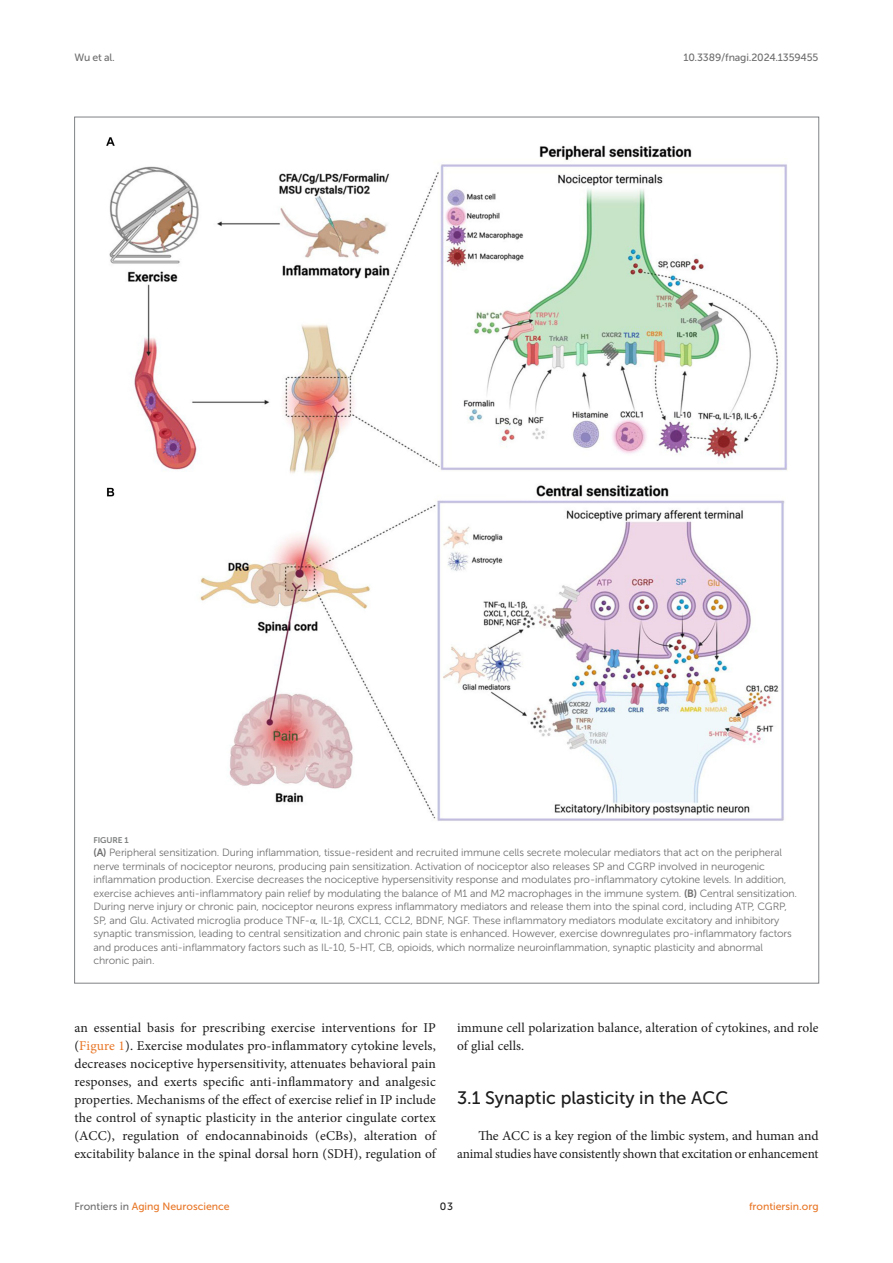
<style>
.page{position:relative;width:893px;height:1263px;background:#fff}
.page>*{position:absolute;margin:0;border:0;box-sizing:border-box;transform-origin:0 0}
.HEAD_2{font:18px "Museo Sans 500";color:#1b1c1b}
.TEXT{font:13.5px/18px "Minion Pro";letter-spacing:.01em;color:#1b1c1b;text-align:justify}
.TEXT_FLUSH{font:13.5px/18px "Minion Pro";letter-spacing:-.01em;color:#1b1c1b;text-align:right}
.FIG_LEG{font:10.5px/13.5px "Museo Sans 300";letter-spacing:-.01em;color:#706f70}
.t1{font:10.5px "Museo Sans 500";color:#e87626}
.t2{font:10.5px "Museo Sans 500";letter-spacing:-.015em;color:#706f70}
.t3{font:10.5px "Museo Sans 500";color:#1b1c1b}
.FIG_HD{font:8.25px "Museo Sans 700";letter-spacing:-.01em;color:#7e7f7f}
.s1{font-family:"Museo Sans 700"}
.s2{font-family:"STIX General"}
.s3{color:#e87626}
.s4{color:#706f70}
</style>
<div class="page">
<img style="left:106px;top:137px;width:682px;height:684px">
<p class="t2" style="left:74px;top:51px;width:42px">Wu et al.</p>
<p class="t2" style="left:683px;top:51px;width:137px">10.3389/fnagi.2024.1359455</p>
<p class="FIG_HD" style="left:94px;top:835px;width:37px">FIGURE 1</p>
<p class="FIG_LEG" style="left:94px;top:846px;width:705px"><span class="s1">(A)</span> Peripheral sensitization. During inflammation, tissue-resident and recruited immune cells secrete molecular mediators that act on the peripheral nerve terminals of nociceptor neurons, producing pain sensitization. Activation of nociceptor also releases SP and CGRP involved in neurogenic inflammation production. Exercise decreases the nociceptive hypersensitivity response and modulates pro-inflammatory cytokine levels. In addition, exercise achieves anti-inflammatory pain relief by modulating the balance of M1 and M2 macrophages in the immune system. <span class="s1">(B)</span> Central sensitization.<br>During nerve injury or chronic pain, nociceptor neurons express inflammatory mediators and release them into the spinal cord, including ATP, CGRP, SP, and Glu. Activated microglia produce TNF-<span class="s2">α</span>, IL-1<span class="s2">β</span>, CXCL1, CCL2, BDNF, NGF. These inflammatory mediators modulate excitatory and inhibitory synaptic transmission, leading to central sensitization and chronic pain state is enhanced. However, exercise downregulates pro-inflammatory factors and produces anti-inflammatory factors such as IL-10, 5-HT, CB, opioids, which normalize neuroinflammation, synaptic plasticity and abnormal chronic pain.</p>
<p class="TEXT" style="left:74px;top:1019px;width:363px">an essential basis for prescribing exercise interventions for IP (<span class="s3">Figure 1</span>). Exercise modulates pro-inflammatory cytokine levels, decreases nociceptive hypersensitivity, attenuates behavioral pain responses, and exerts specific anti-inflammatory and analgesic properties. Mechanisms of the effect of exercise relief in IP include the control of synaptic plasticity in the anterior cingulate cortex (ACC), regulation of endocannabinoids (eCBs), alteration of excitability balance in the spinal dorsal horn (SDH), regulation of</p>
<p class="TEXT" style="left:457px;top:1019px;width:363px">immune cell polarization balance, alteration of cytokines, and role of glial cells.</p>
<p class="HEAD_2" style="left:457px;top:1088px;width:273px">3.1 Synaptic plasticity in the ACC</p>
<p class="TEXT_FLUSH" style="left:457px;top:1127px;width:363px">The ACC is a key region of the limbic system, and human and animal studies have consistently shown that excitation or enhancement</p>
<p class="t1" style="left:74px;top:1200px;width:157px"><span class="s4">Frontiers in</span> Aging Neuroscience</p>
<p class="t3" style="left:440px;top:1200px;width:15px">03</p>
<p class="t1" style="left:749px;top:1200px;width:71px">frontiersin.org</p>
</div>
